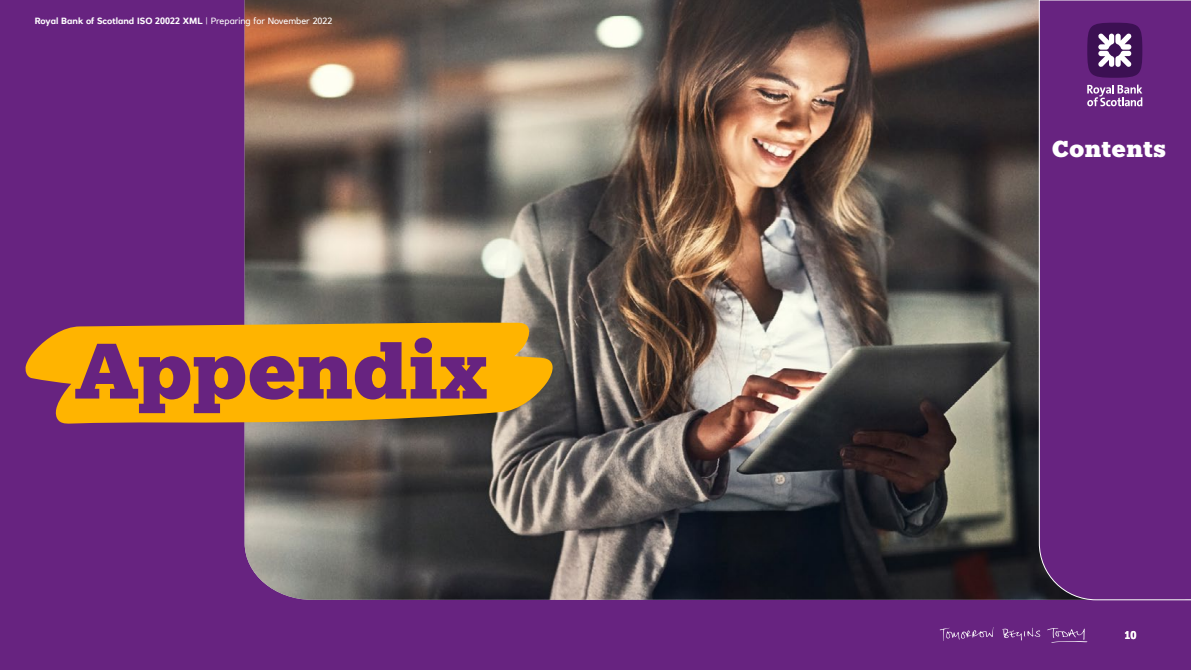
<style>
.page{position:relative;width:1191px;height:670px;background:#672380}
.page>*{position:absolute;margin:0;border:0;box-sizing:border-box;transform-origin:0 0}
.t1{font:900 78px "Knile";letter-spacing:-.005em;color:#672380}
.t2{font:900 23px "Knile";letter-spacing:.01em;color:#fff}
.t3{font:700 11px "RN House Sans";color:#ffebe7}
.t4{font:700 9px "RN House Sans";color:#fff}
.s1{font-weight:400}
</style>
<div class="page">
<img style="left:245px;top:0;width:793px;height:600px">
<svg style="left:25px;top:323px;width:529px;height:101px;background:#eaa50d"></svg>
<svg style="left:1038px;top:0;width:153px;height:600px"></svg>
<svg style="left:1047px;top:628px;width:41px;height:15px"></svg>
<svg style="left:939px;top:627px;width:54px;height:14px"></svg>
<svg style="left:1002px;top:627px;width:39px;height:13px"></svg>
<div style="left:1087px;top:23px;width:55px;height:55px;background:#3c1053;border-radius:50%"></div>
<svg style="left:1098px;top:33px;width:33px;height:34px"></svg>
<svg style="left:1087px;top:85px;width:55px;height:21px"></svg>
<p class="t4" style="left:35px;top:16px;width:299px">Royal Bank of Scotland ISO 20022 XML <span class="s1">| Preparing for November 2022</span></p>
<h1 class="t1" style="left:75px;top:321px;width:415px">Appendix</h1>
<h2 class="t2" style="left:1051px;top:134px;width:116px">Contents</h2>
<p class="t3" style="left:1124px;top:628px;width:14px">10</p>
</div>
